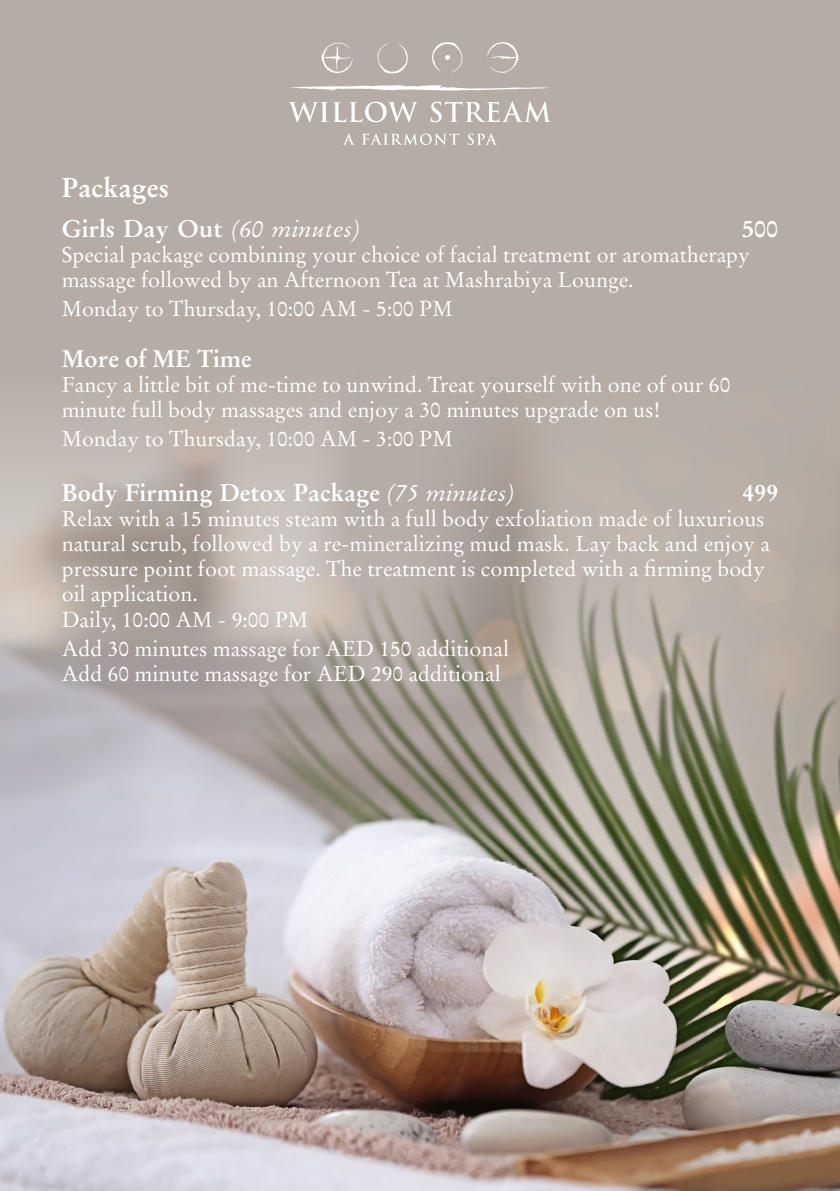
<style>
.page{position:relative;width:840px;height:1191px;background:#fff}
.page>*{position:absolute;margin:0;border:0;box-sizing:border-box;transform-origin:0 0}
.t1{font:700 26.8px "Stempel Garamond W04";color:#fff}
.t2{font:700 24px "Stempel Garamond W04";color:#fff}
.t3{font:21.4px/25px "Stempel Garamond LT Std";color:#fff}
.s1{font-weight:400;font-style:italic}
</style>
<div class="page">
<div style="left:0;top:0;width:839px;height:1191px;background:#b5aca5"></div>
<img style="left:0;top:951px;width:839px;height:240px">
<svg style="left:0;top:423px;width:839px;height:528px"></svg>
<svg style="left:290px;top:85px;width:260px;height:6px"></svg>
<svg style="left:288px;top:102px;width:129px;height:20px"></svg>
<svg style="left:430px;top:101px;width:121px;height:21px"></svg>
<svg style="left:343px;top:133px;width:11px;height:12px"></svg>
<svg style="left:362px;top:133px;width:96px;height:12px"></svg>
<svg style="left:467px;top:133px;width:30px;height:12px"></svg>
<svg style="left:377px;top:43px;width:31px;height:31px"></svg>
<svg style="left:321px;top:42px;width:31px;height:31px"></svg>
<svg style="left:432px;top:42px;width:30px;height:30px"></svg>
<svg style="left:487px;top:42px;width:31px;height:31px"></svg>
<p class="t1" style="left:62px;top:171px;width:109px">Packages</p>
<p class="t2" style="left:62px;top:213px;width:299px">Girls Day Out <span class="s1">(60 minutes)</span></p>
<p class="t2" style="left:741px;top:213px;width:37px">500</p>
<p class="t3" style="left:62px;top:242px;width:689px">Special package combining your choice of facial treatment or aromatherapy massage followed by an Afternoon Tea at Mashrabiya Lounge.</p>
<p class="t3" style="left:62px;top:296px;width:392px">Monday to Thursday, 10:00 AM - 5:00 PM</p>
<p class="t2" style="left:62px;top:343px;width:191px">More of ME Time</p>
<p class="t3" style="left:62px;top:372px;width:669px">Fancy a little bit of me-time to unwind. Treat yourself with one of our 60 minute full body massages and enjoy a 30 minutes upgrade on us!</p>
<p class="t3" style="left:62px;top:427px;width:392px">Monday to Thursday, 10:00 AM - 3:00 PM</p>
<p class="t2" style="left:62px;top:477px;width:453px">Body Firming Detox Package <span class="s1">(75 minutes)</span></p>
<p class="t2" style="left:742px;top:477px;width:37px">499</p>
<p class="t3" style="left:62px;top:506px;width:709px">Relax with a 15 minutes steam with a full body exfoliation made of luxurious natural scrub, followed by a re-mineralizing mud mask. Lay back and enjoy a pressure point foot massage. The treatment is completed with a firming body oil application.</p>
<p class="t3" style="left:62px;top:607px;width:248px">Daily, 10:00 AM - 9:00 PM</p>
<p class="t3" style="left:62px;top:636px;width:448px">Add 30 minutes massage for AED 150 additional</p>
<p class="t3" style="left:62px;top:661px;width:440px">Add 60 minute massage for AED 290 additional</p>
</div>
